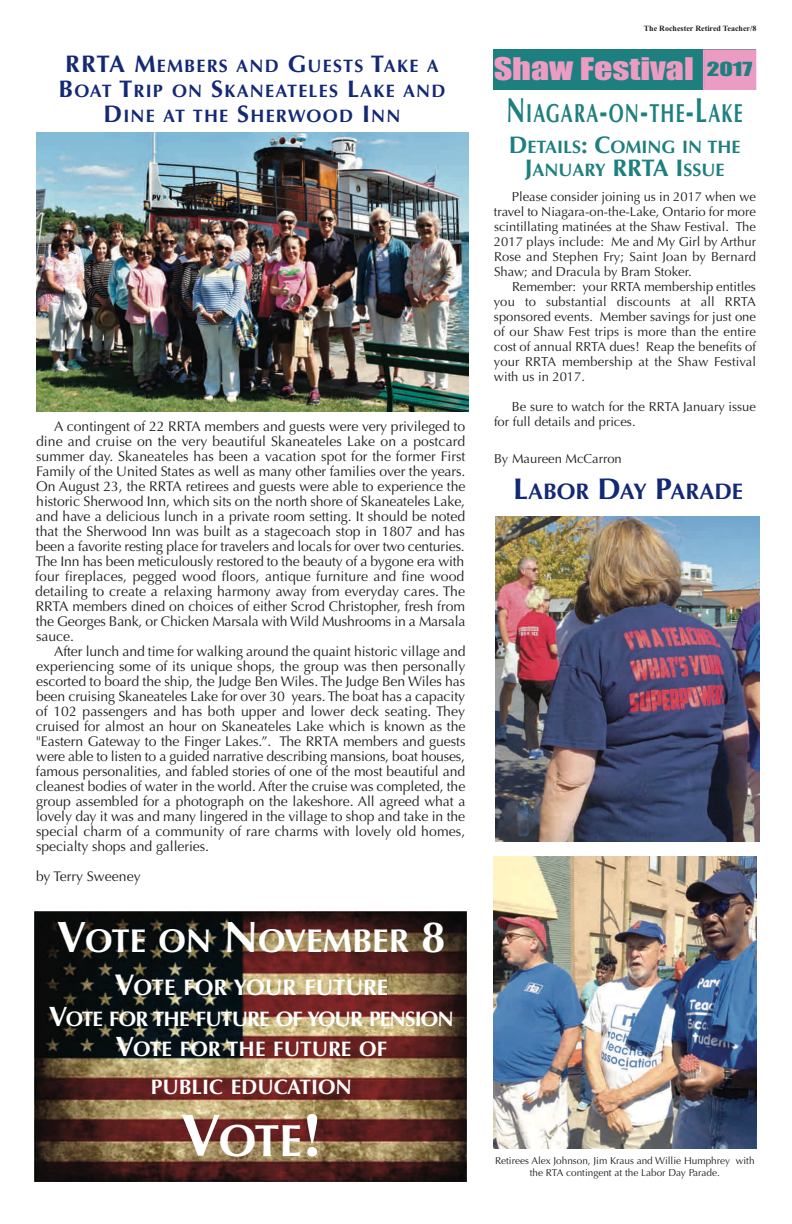
<style>
.page{position:relative;width:792px;height:1224px;background:#fff}
.page>*{position:absolute;margin:0;border:0;box-sizing:border-box;transform-origin:0 0}
.t1{font:700 45px "Optima";color:#fff}
.t2{font:700 33px "Optima";color:#fff}
.t3{font:28.8px "Impact";color:#ec9cc2;scale:1.25 1}
.t4{font:700 26.1px "Optima";letter-spacing:.065em;color:#1e7f7f;scale:.69 1}
.t5{font:700 22.5px "Optima";color:#fff}
.t6{font:700 22.5px "Optima";color:#142975}
.t7{font:700 21px/30.8px "Optima";letter-spacing:-.04em;color:#fff;text-align:center}
.t8{font:700 21px "Optima";color:#fff}
.t9{font:700 18px/25px "Optima";letter-spacing:.065em;color:#142975;text-align:center}
.t10{font:700 18px/23.8px "Optima";color:#1e7f7f;text-align:center}
.t11{font:14px/15px "Optima";letter-spacing:-.005em;color:#231f20;text-align:justify}
.t12{font:13px/15px "Optima";color:#231f20;text-align:justify}
.t13{font:10px/12px "Optima";color:#231f20;text-align:center}
.t14{font:700 8px "Times New Roman";color:#231f20}
.s1{font-size:24px}
.s2{font-size:44px}
.s3{font-size:30px}
.s4{font-size:28px}
.s5{font-size:60px}
.s6{font-size:18px;color:#1e7f7f}
.s7{font-size:34.8px}
</style>
<div class="page">
<img style="left:36px;top:132px;width:432px;height:279px">
<div style="left:494px;top:50px;width:262px;height:40px;background:#1e7f7f"></div>
<div style="left:705px;top:52px;width:49px;height:36px;background:#ec9cc2"></div>
<div style="left:703px;top:50px;width:53px;height:40px;border:2px solid #ec9cc2"></div>
<img style="left:494px;top:856px;width:262px;height:293px">
<img style="left:496px;top:517px;width:264px;height:325px">
<img style="left:35px;top:911px;width:432px;height:270px">
<p class="t9" style="left:58px;top:53px;width:389px"><span class="s1">RRTA M</span>EMBERS AND <span class="s1">G</span>UESTS <span class="s1">T</span>AKE A<br><span class="s1">B</span>OAT <span class="s1">T</span>RIP ON <span class="s1">S</span>KANEATELES <span class="s1">L</span>AKE AND<br><span class="s1">D</span>INE AT THE <span class="s1">S</span>HERWOOD <span class="s1">I</span>NN</p>
<p class="t11" style="left:35px;top:419px;width:432px;text-indent:19px">A contingent of 22 RRTA members and guests were very privileged to dine and cruise on the very beautiful Skaneateles Lake on a postcard summer day. Skaneateles has been a vacation spot for the former First Family of the United States as well as many other families over the years.<br>On August 23, the RRTA retirees and guests were able to experience the historic Sherwood Inn, which sits on the north shore of Skaneateles Lake, and have a delicious lunch in a private room setting. It should be noted that the Sherwood Inn was built as a stagecoach stop in 1807 and has been a favorite resting place for travelers and locals for over two centuries.<br>The Inn has been meticulously restored to the beauty of a bygone era with four fireplaces, pegged wood floors, antique furniture and fine wood detailing to create a relaxing harmony away from everyday cares. The RRTA members dined on choices of either Scrod Christopher, fresh from the Georges Bank, or Chicken Marsala with Wild Mushrooms in a Marsala sauce.</p>
<p class="t11" style="left:36px;top:644px;width:431px;text-indent:18px">After lunch and time for walking around the quaint historic village and experiencing some of its unique shops, the group was then personally escorted to board the ship, the Judge Ben Wiles. The Judge Ben Wiles has been cruising Skaneateles Lake for over 30 years. The boat has a capacity of 102 passengers and has both upper and lower deck seating. They cruised for almost an hour on Skaneateles Lake which is known as the "Eastern Gateway to the Finger Lakes.”. The RRTA members and guests were able to listen to a guided narrative describing mansions, boat houses, famous personalities, and fabled stories of one of the most beautiful and cleanest bodies of water in the world. After the cruise was completed, the group assembled for a photograph on the lakeshore. All agreed what a lovely day it was and many lingered in the village to shop and take in the special charm of a community of rare charms with lovely old homes, specialty shops and galleries.</p>
<p class="t11" style="left:36px;top:869px;width:106px">by Terry Sweeney</p>
<h2 class="t2" style="left:57px;top:922px;width:390px"><span class="s2">V</span>OTE ON <span class="s2">N</span>OVEMBER <span class="s2">8</span></h2>
<h3 class="t5" style="left:114px;top:974px;width:275px"><span class="s3">V</span>OTE FOR YOUR FUTURE</h3>
<h3 class="t7" style="left:49px;top:1003px;width:407px"><span class="s4">V</span>OTE FOR THE FUTURE OF YOUR PENSION<br><span class="s4">V</span>OTE FOR THE FUTURE OF</h3>
<h3 class="t8" style="left:151px;top:1075px;width:203px">PUBLIC EDUCATION</h3>
<h1 class="t1" style="left:180px;top:1114px;width:143px"><span class="s5">V</span>OTE<span class="s5">!</span></h1>
<p class="t14" style="left:644px;top:23px;width:114px">The Rochester Retired Teacher/8</p>
<h3 class="t3" style="left:494px;top:46px;width:209px">Shaw Festival <span class="s6">2017</span></h3>
<h3 class="t4" style="left:506px;top:98px;width:344px"><span class="s7">N</span>IAGARA<span class="s7">-</span>ON<span class="s7">-</span>THE<span class="s7">-L</span>AKE</h3>
<p class="t10" style="left:509px;top:135px;width:233px"><span class="s1">D</span>ETAILS<span class="s1">: C</span>OMING IN THE<br><span class="s1">J</span>ANUARY <span class="s1">RRTA I</span>SSUE</p>
<p class="t12" style="left:494px;top:189px;width:264px;text-indent:18px">Please consider joining us in 2017 when we travel to Niagara-on-the-Lake, Ontario for more scintillating matinées at the Shaw Festival. The 2017 plays include: Me and My Girl by Arthur Rose and Stephen Fry; Saint Joan by Bernard Shaw; and Dracula by Bram Stoker.</p>
<p class="t12" style="left:494px;top:279px;width:264px;text-indent:18px">Remember: your RRTA membership entitles you to substantial discounts at all RRTA sponsored events. Member savings for just one of our Shaw Fest trips is more than the entire cost of annual RRTA dues! Reap the benefits of your RRTA membership at the Shaw Festival with us in 2017.</p>
<p class="t12" style="left:494px;top:399px;width:264px;text-indent:18px">Be sure to watch for the RRTA January issue for full details and prices.</p>
<p class="t12" style="left:494px;top:451px;width:129px">By Maureen McCarron</p>
<h3 class="t6" style="left:513px;top:478px;width:232px"><span class="s3">L</span>ABOR <span class="s3">D</span>AY <span class="s3">P</span>ARADE</h3>
<p class="t13" style="left:495px;top:1155px;width:261px">Retirees Alex Johnson, Jim Kraus and Willie Humphrey with the RTA contingent at the Labor Day Parade.</p>
</div>
